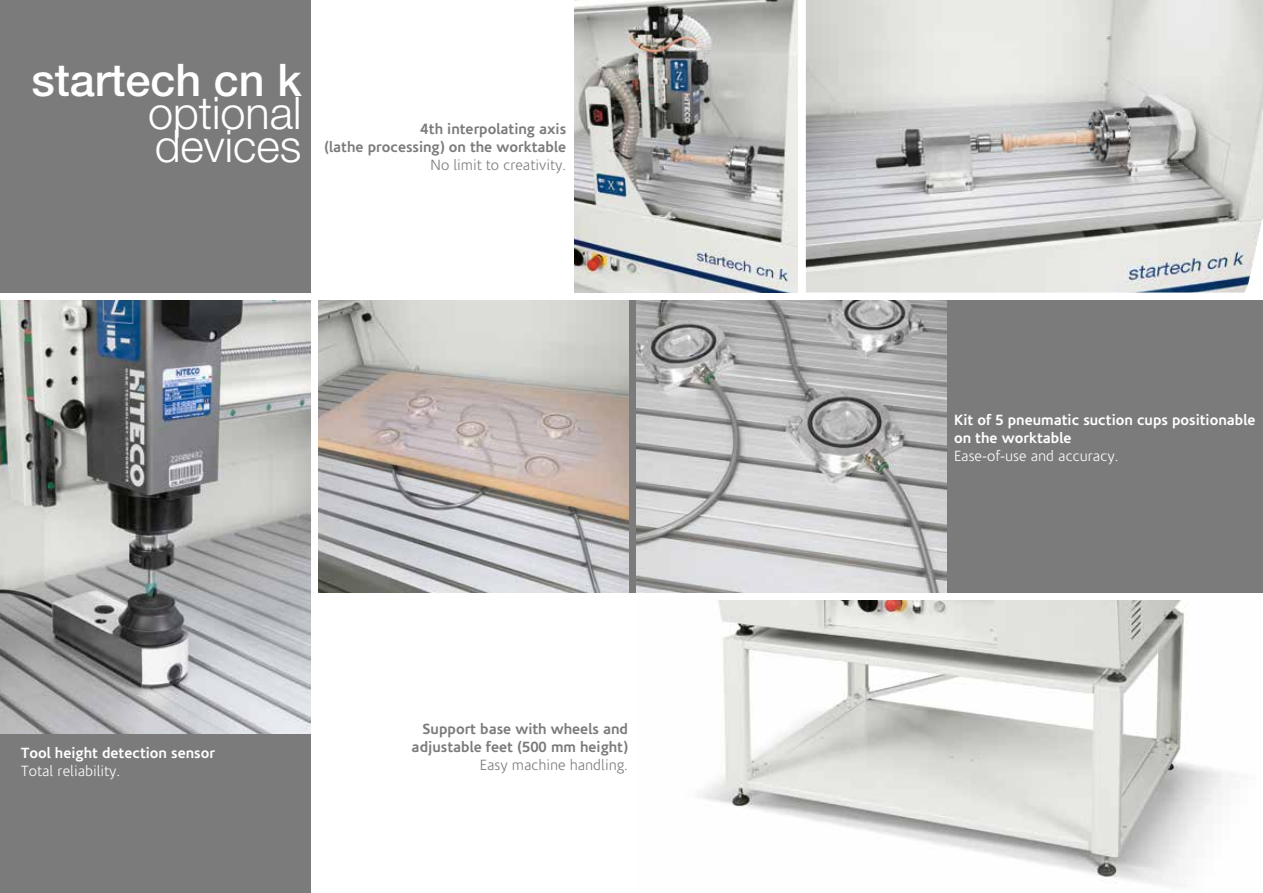
<style>
.page{position:relative;width:1263px;height:893px;background:#fff}
.page>*{position:absolute;margin:0;border:0;box-sizing:border-box;transform-origin:0 0}
.t1{font:300 45px/33px "Helvetica Neue LT Std";color:#fff}
.t2{font:500 45px "Helvetica Neue LT Std";color:#fff}
.t3{font:700 15px/18px "Corisande OT";color:#7c7b7b;text-align:right}
.t4{font:700 15px/18px "Corisande OT";color:#fff}
.t5{font:300 15px "Corisande OT";color:#7c7b7b}
.t6{font:300 15px "Corisande OT";color:#fff}
</style>
<div class="page">
<div style="left:318px;top:300px;width:945px;height:293px;background:#7c7b7b"></div>
<img style="left:636px;top:300px;width:310px;height:293px">
<div style="left:0;top:300px;width:310px;height:593px;background:#7c7b7b"></div>
<img style="left:318px;top:300px;width:310px;height:293px">
<div style="left:0;top:0;width:310px;height:293px;background:#7c7b7b"></div>
<img style="left:0;top:300px;width:310px;height:433px">
<img style="left:574px;top:0;width:223px;height:293px">
<img style="left:806px;top:0;width:457px;height:293px">
<img style="left:698px;top:600px;width:537px;height:285px">
<h1 class="t2" style="left:31px;top:53px;width:272px">startech cn k</h1>
<h1 class="t1" style="left:148px;top:95px;width:155px">optional devices</h1>
<p class="t3" style="left:324px;top:120px;width:243px">4th interpolating axis<br>(lathe processing) on the worktable</p>
<p class="t5" style="left:431px;top:157px;width:137px">No limit to creativity.</p>
<p class="t4" style="left:21px;top:743px;width:195px">Tool height detection sensor</p>
<p class="t6" style="left:21px;top:763px;width:101px">Total reliability.</p>
<p class="t3" style="left:412px;top:720px;width:218px">Support base with wheels and adjustable feet (500 mm height)</p>
<p class="t5" style="left:480px;top:757px;width:150px">Easy machine handling.</p>
<p class="t4" style="left:954px;top:411px;width:303px">Kit of 5 pneumatic suction cups positionable on the worktable</p>
<p class="t6" style="left:954px;top:448px;width:166px">Ease-of-use and accuracy.</p>
</div>
